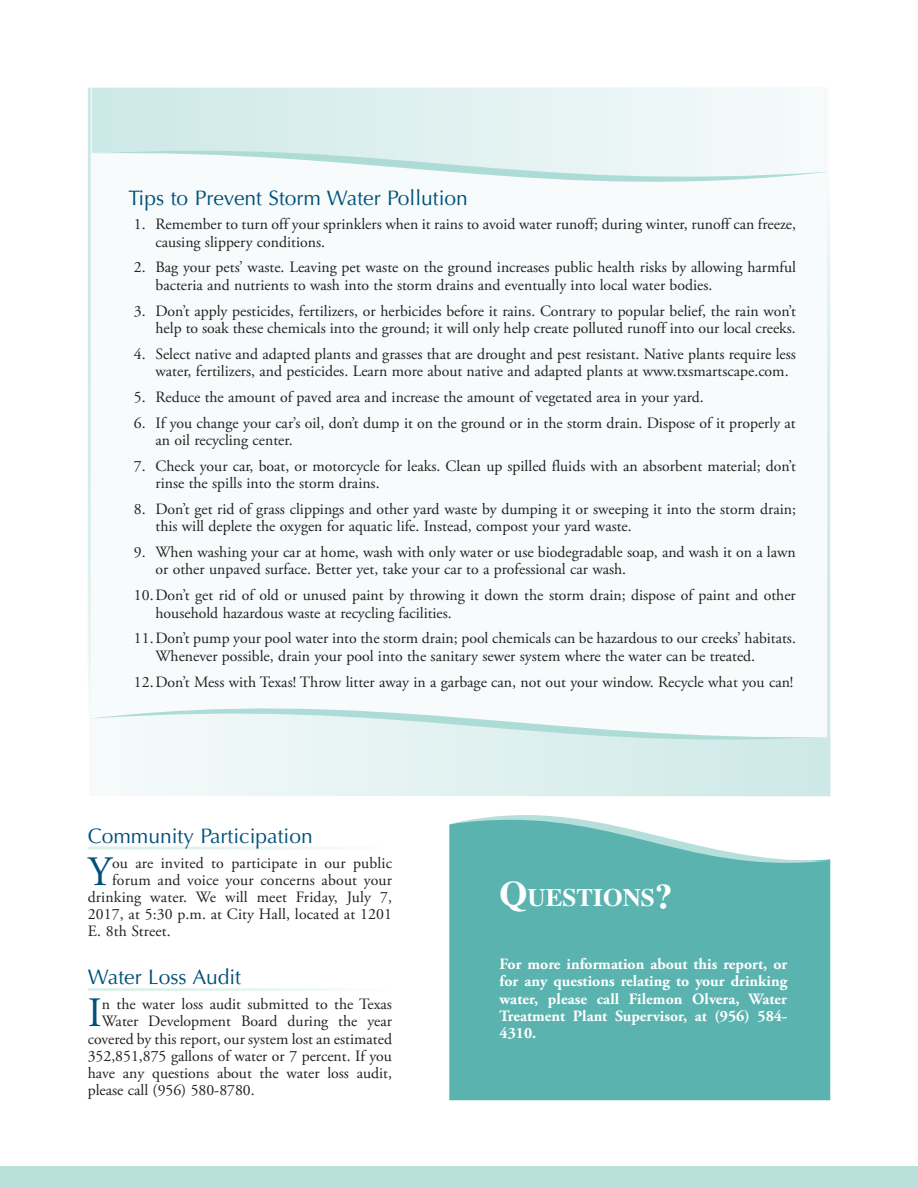
<style>
.page{position:relative;width:918px;height:1188px;background:#fff}
.page>*{position:absolute;margin:0;border:0;box-sizing:border-box;transform-origin:0 0}
.t1{font:41.7px "Adobe Garamond Pro";color:#00517a}
.t2{font:700 25.2px "Times";color:#fff}
.t3{font:21px "Optima";color:#00517a}
.t4{font:15.75px/17.2px "Adobe Garamond Pro";color:#231f20}
.t5{font:700 15.75px/17.2px "Adobe Garamond Pro";color:#fff;text-align:justify}
.s1{font-size:36px}
</style>
<div class="page">
<div style="left:0;top:1166px;width:918px;height:22px;background:#bae0dc"></div>
<div style="left:89px;top:88px;width:739px;height:708px;background:#f7fbfc"></div>
<hr style="left:827px;top:168px;width:3px;height:628px;background:#cde9e7">
<svg style="left:261px;top:752px;width:566px;height:44px;fill:#def0ef"></svg>
<svg style="left:92px;top:708px;width:735px;height:44px"></svg>
<svg style="left:92px;top:88px;width:568px;height:50px;fill:#dcefee"></svg>
<svg style="left:92px;top:138px;width:738px;height:66px"></svg>
<hr style="left:88px;top:88px;width:3px;height:628px;background:#cde9e7">
<div style="left:449px;top:877px;width:381px;height:223px;background:#5ab3af"></div>
<svg style="left:449px;top:789px;width:381px;height:88px"></svg>
<h3 class="t3" style="left:129px;top:185px;width:341px">Tips to Prevent Storm Water Pollution</h3>
<p class="t4" style="left:156px;top:216px;width:642px;text-indent:-22px">1. Remember to turn off your sprinklers when it rains to avoid water runoff; during winter, runoff can freeze, causing slippery conditions.</p>
<p class="t4" style="left:156px;top:259px;width:642px;text-indent:-22px">2. Bag your pets’ waste. Leaving pet waste on the ground increases public health risks by allowing harmful bacteria and nutrients to wash into the storm drains and eventually into local water bodies.</p>
<p class="t4" style="left:134px;top:303px;width:663px;text-align:right">3. Don’t apply pesticides, fertilizers, or herbicides before it rains. Contrary to popular belief, the rain won’t help to soak these chemicals into the ground; it will only help create polluted runoff into our local creeks.</p>
<p class="t4" style="left:156px;top:346px;width:642px;text-indent:-22px">4. Select native and adapted plants and grasses that are drought and pest resistant. Native plants require less water, fertilizers, and pesticides. Learn more about native and adapted plants at www.txsmartscape.com.</p>
<p class="t4" style="left:134px;top:389px;width:571px">5. Reduce the amount of paved area and increase the amount of vegetated area in your yard.</p>
<p class="t4" style="left:156px;top:415px;width:642px;text-indent:-22px">6. If you change your car’s oil, don’t dump it on the ground or in the storm drain. Dispose of it properly at an oil recycling center.</p>
<p class="t4" style="left:156px;top:458px;width:642px;text-indent:-22px">7. Check your car, boat, or motorcycle for leaks. Clean up spilled fluids with an absorbent material; don’t rinse the spills into the storm drains.</p>
<p class="t4" style="left:156px;top:501px;width:642px;text-indent:-22px">8. Don’t get rid of grass clippings and other yard waste by dumping it or sweeping it into the storm drain; this will deplete the oxygen for aquatic life. Instead, compost your yard waste.</p>
<p class="t4" style="left:156px;top:544px;width:642px;text-indent:-22px">9. When washing your car at home, wash with only water or use biodegradable soap, and wash it on a lawn or other unpaved surface. Better yet, take your car to a professional car wash.</p>
<p class="t4" style="left:156px;top:587px;width:642px;text-indent:-22px">10.Don’t get rid of old or unused paint by throwing it down the storm drain; dispose of paint and other household hazardous waste at recycling facilities.</p>
<p class="t4" style="left:156px;top:630px;width:642px;text-indent:-22px">11.Don’t pump your pool water into the storm drain; pool chemicals can be hazardous to our creeks’ habitats.<br>Whenever possible, drain your pool into the sanitary sewer system where the water can be treated.</p>
<p class="t4" style="left:134px;top:674px;width:661px">12.Don’t Mess with Texas! Throw litter away in a garbage can, not out your window. Recycle what you can!</p>
<h3 class="t3" style="left:88px;top:823px;width:227px">Community Participation</h3>
<h1 class="t1" style="left:88px;top:847px;width:25px">Y</h1>
<p class="t4" style="left:112px;top:854px;width:281px">ou are invited to participate in our public</p>
<p class="t4" style="left:112px;top:872px;width:281px">forum and voice your concerns about your</p>
<p class="t4" style="left:88px;top:889px;width:306px">drinking water. We will meet Friday, July 7,</p>
<p class="t4" style="left:88px;top:906px;width:306px">2017, at 5:30 p.m. at City Hall, located at 1201</p>
<p class="t4" style="left:88px;top:923px;width:85px">E. 8th Street.</p>
<h3 class="t3" style="left:88px;top:965px;width:155px">Water Loss Audit</h3>
<h1 class="t1" style="left:88px;top:988px;width:16px">I</h1>
<p class="t4" style="left:102px;top:996px;width:292px">n the water loss audit submitted to the Texas</p>
<p class="t4" style="left:102px;top:1013px;width:292px">Water Development Board during the year</p>
<p class="t4" style="left:88px;top:1031px;width:306px">covered by this report, our system lost an estimated</p>
<p class="t4" style="left:88px;top:1048px;width:306px">352,851,875 gallons of water or 7 percent. If you</p>
<p class="t4" style="left:88px;top:1065px;width:306px">have any questions about the water loss audit,</p>
<p class="t4" style="left:88px;top:1082px;width:169px">please call (956) 580-8780.</p>
<h2 class="t2" style="left:500px;top:874px;width:175px"><span class="s1">Q</span>UESTIONS<span class="s1">?</span></h2>
<p class="t5" style="left:500px;top:956px;width:289px">For more information about this report, or for any questions relating to your drinking water, please call Filemon Olvera, Water Treatment Plant Supervisor, at (956) 584- 4310.</p>
</div>
